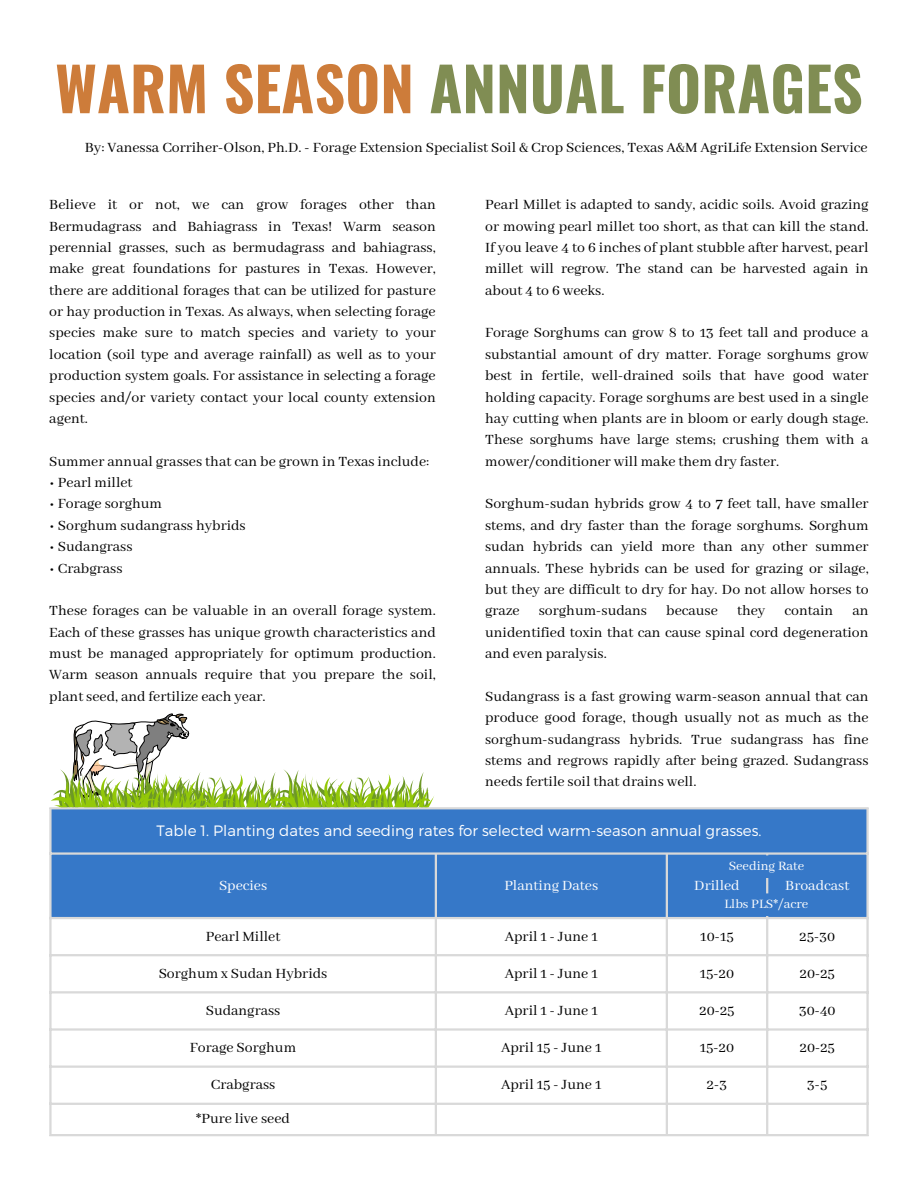
<style>
.page{position:relative;width:918px;height:1188px;background:#fff}
.page>*{position:absolute;margin:0;border:0;box-sizing:border-box;transform-origin:0 0}
.t1{font:700 60px "Oswald";color:#808d53}
.t2{font:15.75px/21.3px "Abhaya Libre";color:#000;text-align:justify}
.t3{font:15.75px "Abhaya Libre";color:#fff}
.t4{font:300 15px "Montserrat";color:#fff}
.t5{font:14.25px "Abhaya Libre";color:#fff}
.s1{color:#cd7c3a}
</style>
<div class="page">
<div style="left:52px;top:809px;width:814px;height:108px;background:#3678c8"></div>
<hr style="left:49px;top:809px;width:3px;height:325px;background:#d9d9d9">
<hr style="left:435px;top:855px;width:2px;height:279px;background:#d9d9d9">
<hr style="left:666px;top:855px;width:2px;height:279px;background:#d9d9d9">
<hr style="left:766px;top:855px;width:2px;height:279px;background:#d9d9d9">
<hr style="left:866px;top:809px;width:3px;height:325px;background:#d9d9d9">
<hr style="left:49px;top:807px;width:820px;height:2px;background:#d9d9d9">
<hr style="left:49px;top:852px;width:820px;height:3px;background:#d9d9d9">
<hr style="left:49px;top:917px;width:820px;height:2px;background:#d9d9d9">
<hr style="left:49px;top:954px;width:820px;height:2px;background:#d9d9d9">
<hr style="left:49px;top:991px;width:820px;height:2px;background:#d9d9d9">
<hr style="left:49px;top:1028px;width:820px;height:3px;background:#d9d9d9">
<hr style="left:49px;top:1066px;width:820px;height:2px;background:#d9d9d9">
<hr style="left:49px;top:1103px;width:820px;height:2px;background:#d9d9d9">
<hr style="left:49px;top:1134px;width:820px;height:2px;background:#d9d9d9">
<svg style="left:51px;top:714px;width:383px;height:94px"></svg>
<div style="left:723px;top:855px;width:87px;height:23px;background:#3678c8"></div>
<div style="left:719px;top:893px;width:95px;height:23px;background:#3678c8"></div>
<h1 class="t1" style="left:55px;top:42px;width:809px"><span class="s1">WARM SEASON</span> ANNUAL FORAGES</h1>
<p class="t2" style="left:85px;top:138px;width:784px">By: Vanessa Corriher-Olson, Ph.D. - Forage Extension Specialist Soil &amp; Crop Sciences, Texas A&amp;M AgriLife Extension Service</p>
<p class="t2" style="left:49px;top:195px;width:388px">Believe it or not, we can grow forages other than Bermudagrass and Bahiagrass in Texas! Warm season perennial grasses, such as bermudagrass and bahiagrass, make great foundations for pastures in Texas. However, there are additional forages that can be utilized for pasture or hay production in Texas. As always, when selecting forage species make sure to match species and variety to your location (soil type and average rainfall) as well as to your production system goals. For assistance in selecting a forage species and/or variety contact your local county extension agent.</p>
<p class="t2" style="left:49px;top:451px;width:382px">Summer annual grasses that can be grown in Texas include:</p>
<p class="t2" style="left:49px;top:472px;width:85px">• Pearl millet</p>
<p class="t2" style="left:49px;top:494px;width:114px">• Forage sorghum</p>
<p class="t2" style="left:49px;top:515px;width:198px">• Sorghum sudangrass hybrids</p>
<p class="t2" style="left:49px;top:537px;width:85px">• Sudangrass</p>
<p class="t2" style="left:49px;top:558px;width:75px">• Crabgrass</p>
<p class="t2" style="left:49px;top:601px;width:388px">These forages can be valuable in an overall forage system.<br>Each of these grasses has unique growth characteristics and must be managed appropriately for optimum production.<br>Warm season annuals require that you prepare the soil, plant seed, and fertilize each year.</p>
<p class="t2" style="left:485px;top:195px;width:385px">Pearl Millet is adapted to sandy, acidic soils. Avoid grazing or mowing pearl millet too short, as that can kill the stand.<br>If you leave 4 to 6 inches of plant stubble after harvest, pearl millet will regrow. The stand can be harvested again in about 4 to 6 weeks.</p>
<p class="t2" style="left:485px;top:323px;width:385px">Forage Sorghums can grow 8 to 13 feet tall and produce a substantial amount of dry matter. Forage sorghums grow best in fertile, well-drained soils that have good water holding capacity. Forage sorghums are best used in a single hay cutting when plants are in bloom or early dough stage.<br>These sorghums have large stems; crushing them with a mower/conditioner will make them dry faster.</p>
<p class="t2" style="left:485px;top:494px;width:385px">Sorghum-sudan hybrids grow 4 to 7 feet tall, have smaller stems, and dry faster than the forage sorghums. Sorghum sudan hybrids can yield more than any other summer annuals. These hybrids can be used for grazing or silage, but they are difficult to dry for hay. Do not allow horses to graze sorghum-sudans because they contain an unidentified toxin that can cause spinal cord degeneration and even paralysis.</p>
<p class="t2" style="left:485px;top:686px;width:385px">Sudangrass is a fast growing warm-season annual that can produce good forage, though usually not as much as the sorghum-sudangrass hybrids. True sudangrass has fine stems and regrows rapidly after being grazed. Sudangrass needs fertile soil that drains well.</p>
<p class="t4" style="left:156px;top:821px;width:607px">Table 1. Planting dates and seeding rates for selected warm-season annual grasses.</p>
<p class="t5" style="left:729px;top:858px;width:77px">Seeding Rate</p>
<p class="t5" style="left:724px;top:896px;width:85px">Llbs PLS*/acre</p>
<p class="t3" style="left:219px;top:876px;width:50px">Species</p>
<p class="t3" style="left:504px;top:876px;width:95px">Planting Dates</p>
<p class="t3" style="left:694px;top:876px;width:47px">Drilled</p>
<p class="t3" style="left:785px;top:876px;width:66px">Broadcast</p>
<p class="t2" style="left:206px;top:926px;width:76px">Pearl Millet</p>
<p class="t2" style="left:505px;top:926px;width:95px">April 1 - June 1</p>
<p class="t2" style="left:700px;top:926px;width:35px">10-15</p>
<p class="t2" style="left:800px;top:926px;width:37px">25-30</p>
<p class="t2" style="left:159px;top:963px;width:170px">Sorghum x Sudan Hybrids</p>
<p class="t2" style="left:505px;top:963px;width:95px">April 1 - June 1</p>
<p class="t2" style="left:700px;top:963px;width:36px">15-20</p>
<p class="t2" style="left:800px;top:963px;width:37px">20-25</p>
<p class="t2" style="left:206px;top:1000px;width:76px">Sudangrass</p>
<p class="t2" style="left:505px;top:1000px;width:95px">April 1 - June 1</p>
<p class="t2" style="left:699px;top:1000px;width:37px">20-25</p>
<p class="t2" style="left:799px;top:1000px;width:38px">30-40</p>
<p class="t2" style="left:190px;top:1037px;width:108px">Forage Sorghum</p>
<p class="t2" style="left:501px;top:1037px;width:102px">April 15 - June 1</p>
<p class="t2" style="left:700px;top:1037px;width:36px">15-20</p>
<p class="t2" style="left:800px;top:1037px;width:37px">20-25</p>
<p class="t2" style="left:211px;top:1075px;width:66px">Crabgrass</p>
<p class="t2" style="left:501px;top:1075px;width:102px">April 15 - June 1</p>
<p class="t2" style="left:707px;top:1075px;width:22px">2-3</p>
<p class="t2" style="left:807px;top:1075px;width:22px">3-5</p>
<p class="t2" style="left:196px;top:1108px;width:95px">*Pure live seed</p>
</div>
